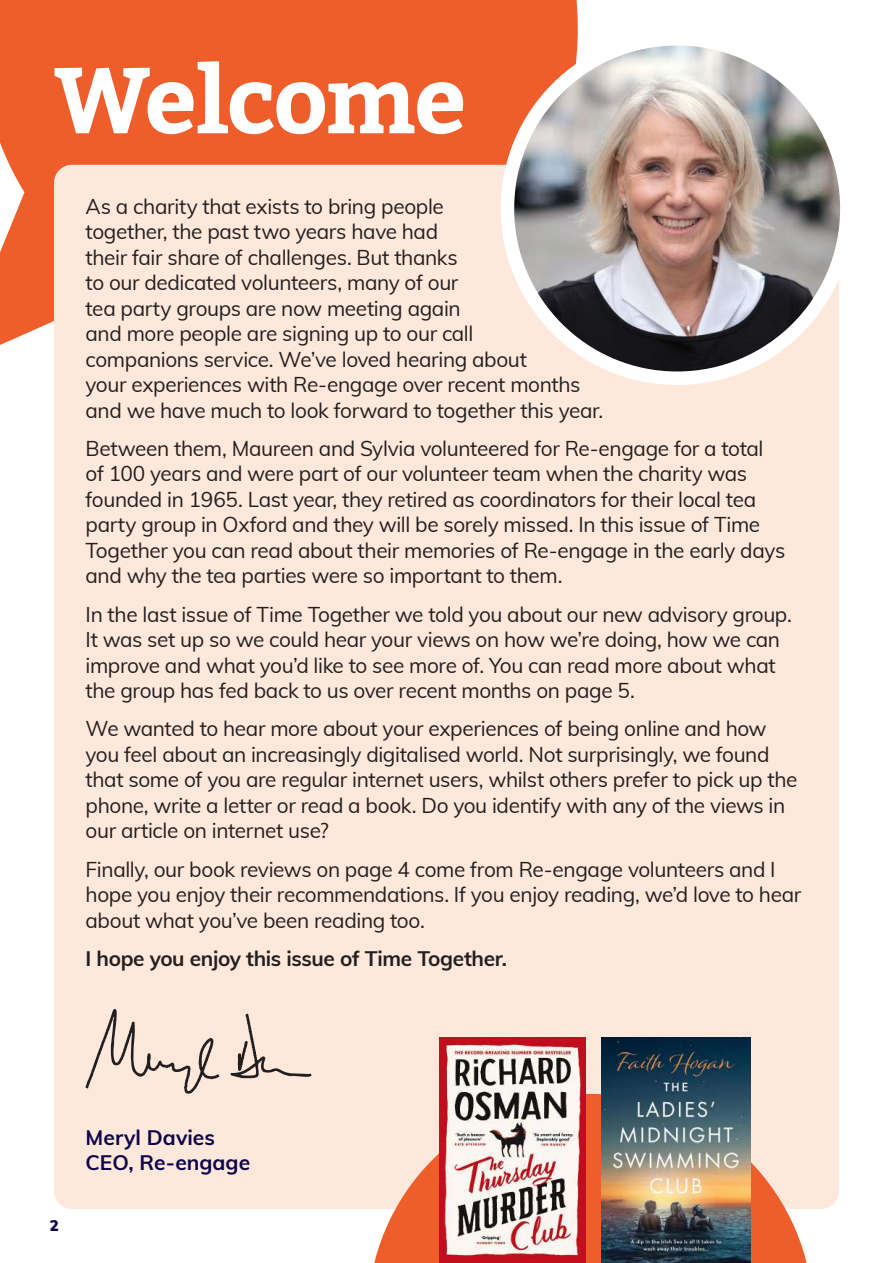
<style>
.page{position:relative;width:893px;height:1263px;background:#fff}
.page>*{position:absolute;margin:0;border:0;box-sizing:border-box;transform-origin:0 0}
.t1{font:700 93px "Bitter";letter-spacing:-.025em;color:#fff}
.t2{font:21px/25.5px "Muli";letter-spacing:-.02em;color:#231f20}
.t3{font:700 21px "Muli";letter-spacing:-.015em;color:#231f20}
.t4{font:700 21px/25.5px "Muli";color:#0d0449}
.t5{font:900 15px "Muli";color:#0d0449}
</style>
<div class="page">
<div style="left:0;top:0;width:578px;height:345px;background:#ef5d2a"></div>
<div style="left:54px;top:165px;width:785px;height:1044px;background:#fee8db;border-radius:18px"></div>
<svg style="left:374px;top:1094px;width:433px;height:169px"></svg>
<img style="left:439px;top:1037px;width:147px;height:225px">
<img style="left:602px;top:1037px;width:148px;height:226px">
<img style="left:507px;top:42px;width:332px;height:336px">
<div style="left:501px;top:32px;width:353px;height:353px;border:14px solid #fff;border-radius:50%"></div>
<svg style="left:85px;top:1009px;width:135px;height:85px"></svg>
<svg style="left:230px;top:1013px;width:82px;height:66px"></svg>
<h1 class="t1" style="left:54px;top:44px;width:413px">Welcome</h1>
<p class="t2" style="left:86px;top:192px;width:519px">As a charity that exists to bring people<br>together, the past two years have had<br>their fair share of challenges. But thanks<br>to our dedicated volunteers, many of our<br>tea party groups are now meeting again<br>and more people are signing up to our call<br>companions service. We’ve loved hearing about<br>your experiences with Re-engage over recent months and we have much to look forward to together this year.</p>
<p class="t2" style="left:86px;top:435px;width:701px">Between them, Maureen and Sylvia volunteered for Re-engage for a total of 100 years and were part of our volunteer team when the charity was founded in 1965. Last year, they retired as coordinators for their local tea party group in Oxford and they will be sorely missed. In this issue of Time Together you can read about their memories of Re-engage in the early days and why the tea parties were so important to them.</p>
<p class="t2" style="left:86px;top:600px;width:708px">In the last issue of Time Together we told you about our new advisory group.<br>It was set up so we could hear your views on how we’re doing, how we can improve and what you’d like to see more of. You can read more about what the group has fed back to us over recent months on page 5.</p>
<p class="t2" style="left:86px;top:715px;width:713px">We wanted to hear more about your experiences of being online and how you feel about an increasingly digitalised world. Not surprisingly, we found that some of you are regular internet users, whilst others prefer to pick up the phone, write a letter or read a book. Do you identify with any of the views in our article on internet use?</p>
<p class="t2" style="left:86px;top:855px;width:717px">Finally, our book reviews on page 4 come from Re-engage volunteers and I hope you enjoy their recommendations. If you enjoy reading, we’d love to hear about what you’ve been reading too.</p>
<p class="t3" style="left:86px;top:943px;width:423px">I hope you enjoy this issue of Time Together.</p>
<p class="t5" style="left:50px;top:1215px;width:11px">2</p>
<p class="t4" style="left:86px;top:1123px;width:166px">Meryl Davies<br>CEO, Re-engage</p>
</div>
